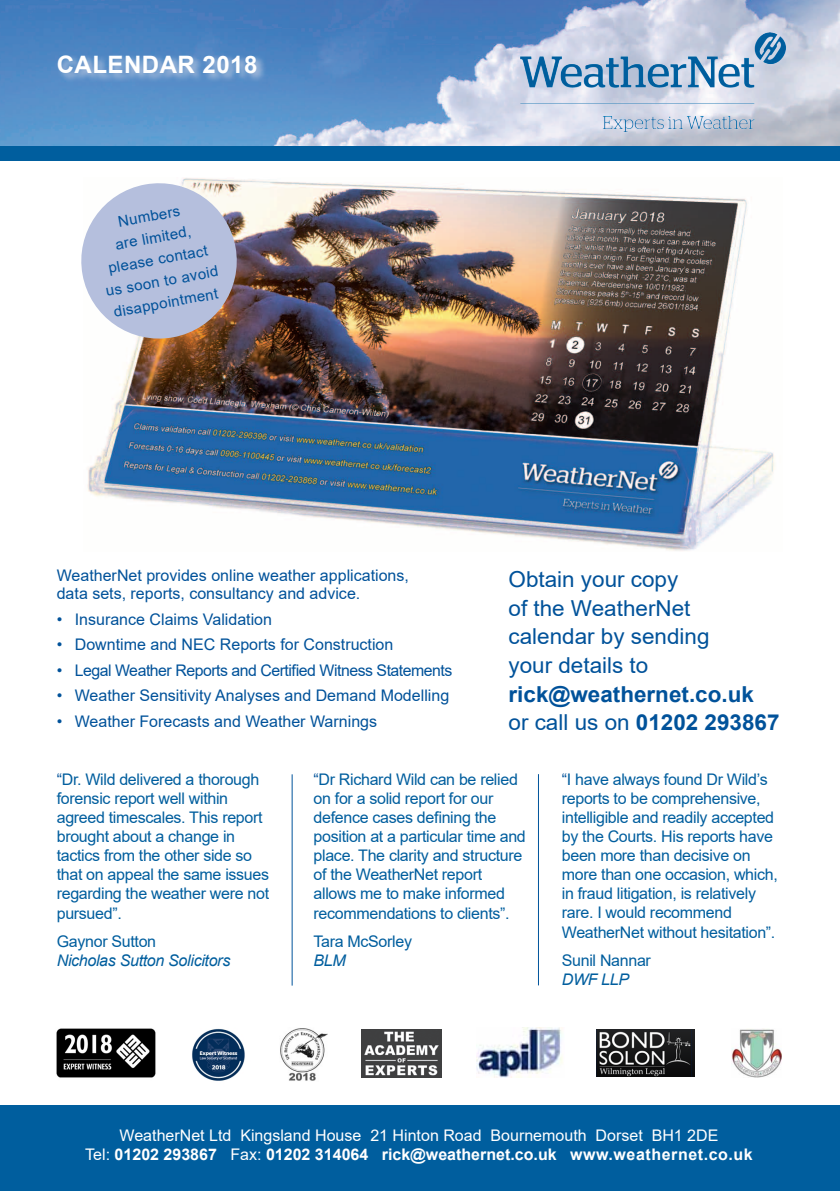
<style>
.page{position:relative;width:840px;height:1191px;background:#fff}
.page>*{position:absolute;margin:0;border:0;box-sizing:border-box;transform-origin:0 0}
.t1{font:700 24px "Arial";letter-spacing:.02em;color:#fff}
.t2{font:22px/28.6px "Arial";color:#01529a}
.t3{font:700 22px/28.6px "Arial";color:#01529a}
.t4{font:16px/19.2px "Arial";letter-spacing:-.02em;color:#005e9e}
.t5{font:16px/18.4px "Arial";color:#01529a}
.t6{font:700 16px "Arial";color:#fff}
.t7{font:16px "Arial";color:#fff}
.t8{font:16px "Arial";letter-spacing:-.03em;color:#01529a}
.t9{font:italic 16px/19px "Arial";letter-spacing:-.02em;color:#005e9e}
.t10{font:15px/22px "Arial";color:#01529a;text-align:center}
.s1{font-weight:400}
.s2{color:#01529a}
.s3{font-style:normal}
.s4{font-style:italic}
</style>
<div class="page">
<img style="left:0;top:0;width:839px;height:146px">
<div style="left:0;top:146px;width:839px;height:14px;background:#005e9e"></div>
<svg style="left:56px;top:54px;width:211px;height:29px;background:#6a97cb"></svg>
<div style="left:0;top:1106px;width:839px;height:85px;background:#005e9e"></div>
<img style="left:520px;top:33px;width:267px;height:98px">
<img style="left:87px;top:180px;width:688px;height:371px">
<svg style="left:81px;top:178px;width:162px;height:167px"></svg>
<hr style="left:537px;top:774px;width:1px;height:211px;background:#00549b">
<hr style="left:291px;top:774px;width:1px;height:211px;background:#00549b">
<img style="left:361px;top:1029px;width:80px;height:48px">
<img style="left:596px;top:1029px;width:98px;height:47px">
<img style="left:56px;top:1028px;width:100px;height:50px">
<img style="left:476px;top:1027px;width:87px;height:51px">
<img style="left:192px;top:1028px;width:53px;height:53px">
<img style="left:731px;top:1029px;width:50px;height:48px">
<img style="left:280px;top:1028px;width:48px;height:53px">
<p class="t1" style="left:57px;top:47px;width:202px">CALENDAR 2018</p>
<p class="t10" style="left:92px;top:215px;width:115px;rotate:-10deg">Numbers<br>are limited, please contact us soon to avoid disappointment</p>
<p class="t5" style="left:57px;top:565px;width:353px">WeatherNet provides online weather applications, data sets, reports, consultancy and advice.</p>
<p class="t5" style="left:57px;top:609px;width:217px">• Insurance Claims Validation</p>
<p class="t5" style="left:57px;top:635px;width:338px">• Downtime and NEC Reports for Construction</p>
<p class="t8" style="left:57px;top:659px;width:397px">• Legal Weather Reports and Certified Witness Statements</p>
<p class="t5" style="left:57px;top:686px;width:394px">• Weather Sensitivity Analyses and Demand Modelling</p>
<p class="t5" style="left:57px;top:711px;width:322px">• Weather Forecasts and Weather Warnings</p>
<p class="t2" style="left:508px;top:565px;width:202px">Obtain your copy<br>of the WeatherNet calendar by sending your details to</p>
<p class="t3" style="left:508px;top:680px;width:272px">rick@weathernet.co.uk<br><span class="s1">or call us on</span> 01202 293867</p>
<p class="t4" style="left:57px;top:770px;width:214px"><span class="s2">“</span>Dr. Wild delivered a thorough forensic report well within agreed timescales. This report brought about a change in tactics from the other side so that on appeal the same issues regarding the weather were not pursued”.</p>
<p class="t9" style="left:57px;top:932px;width:175px"><span class="s3">Gaynor Sutton<br></span>Nicholas Sutton Solicitors</p>
<p class="t4" style="left:313px;top:770px;width:214px"><span class="s2">“</span>Dr Richard Wild can be relied on for a solid report for our defence cases defining the position at a particular time and place. The clarity and structure of the WeatherNet report allows me to make informed recommendations to clients”.</p>
<p class="t4" style="left:313px;top:931px;width:100px">Tara McSorley<br><span class="s4">BLM</span></p>
<p class="t4" style="left:561px;top:770px;width:217px"><span class="s2">“</span>I have always found Dr Wild’s reports to be comprehensive, intelligible and readily accepted by the Courts. His reports have been more than decisive on more than one occasion, which, in fraud litigation, is relatively rare. I would recommend<br>WeatherNet without hesitation”.</p>
<p class="t4" style="left:561px;top:950px;width:90px">Sunil Nannar<br><span class="s4">DWF LLP</span></p>
<p class="t7" style="left:119px;top:1124px;width:600px">WeatherNet Ltd Kingsland House 21 Hinton Road Bournemouth Dorset BH1 2DE</p>
<p class="t6" style="left:85px;top:1142px;width:668px"><span class="s1">Tel:</span> 01202 293867 <span class="s1">Fax:</span> 01202 314064 rick@weathernet.co.uk www.weathernet.co.uk</p>
</div>
